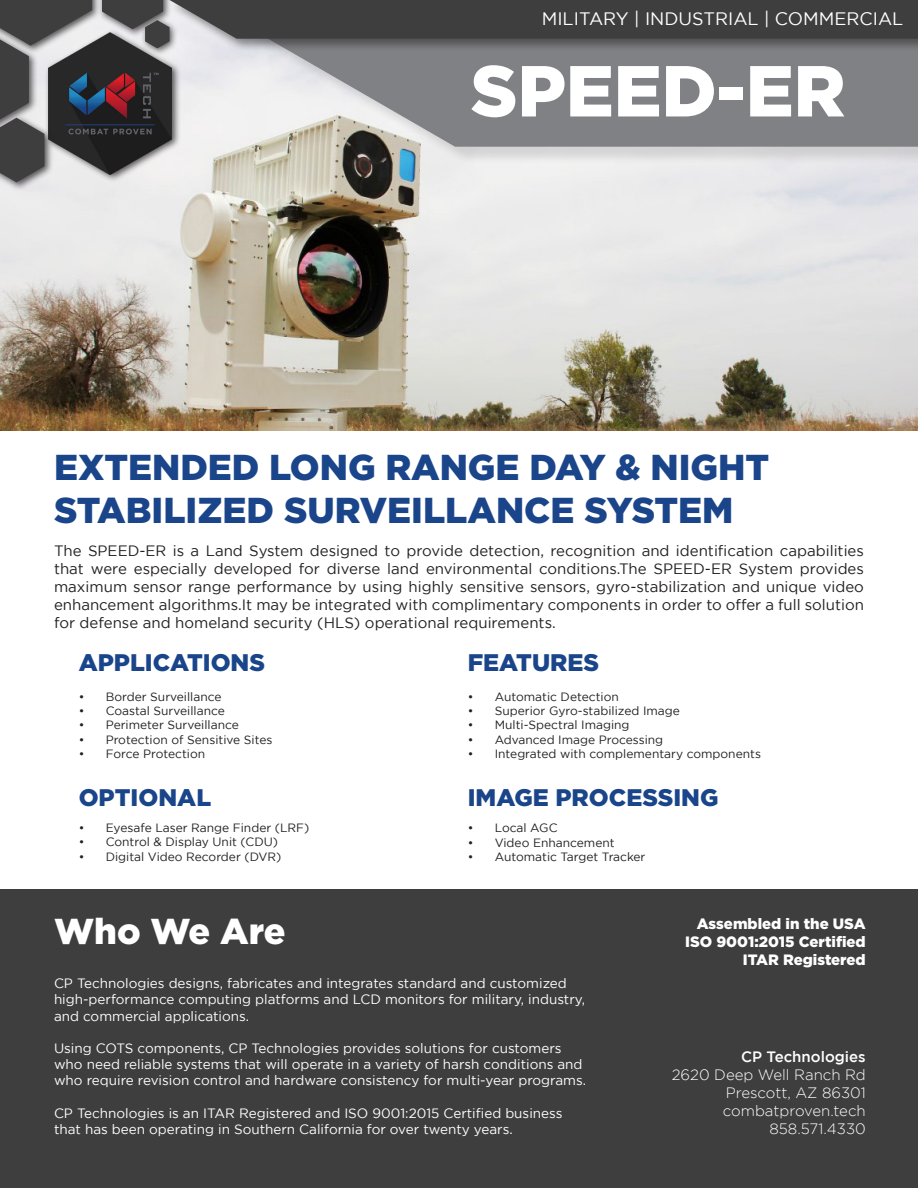
<style>
.page{position:relative;width:918px;height:1188px;background:#fff}
.page>*{position:absolute;margin:0;border:0;box-sizing:border-box;transform-origin:0 0}
.t1{font:900 72px "Gotham";color:#fff}
.t2{font:900 36px/43.2px "Gotham";color:#1a458a}
.t3{font:900 36px "Gotham";color:#fff}
.t4{font:900 24px "Gotham";color:#1a458a}
.t5{font:18px "Gotham";color:#fff}
.t6{font:15px/18px "Gotham";color:#231f20;text-align:justify}
.t7{font:300 15px "Gotham";color:#fff}
.t8{font:900 15px "Gotham";color:#fff}
.t9{font:500 15px "Gotham";color:#fff}
.t10{font:13.5px/16.2px "Gotham";color:#fff}
.t11{font:12px "Gotham";color:#231f20}
</style>
<div class="page">
<img style="left:0;top:52px;width:918px;height:378px">
<div style="left:197px;top:0;width:721px;height:165px;background:#231f20;opacity:.14"></div>
<svg style="left:201px;top:52px;width:717px;height:95px;background:#969799"></svg>
<div style="left:44px;top:29px;width:137px;height:154px;background:#231f20;opacity:.75"></div>
<img style="left:92px;top:38px;width:80px;height:137px">
<div style="left:0;top:0;width:101px;height:54px;background:#231f20;opacity:.75"></div>
<div style="left:98px;top:0;width:74px;height:38px;background:#231f20;opacity:.75"></div>
<div style="left:141px;top:16px;width:37px;height:40px;background:#231f20;opacity:.75"></div>
<div style="left:0;top:114px;width:53px;height:77px;background:#231f20;opacity:.75"></div>
<svg style="left:0;top:0;width:92px;height:182px;background:#67696b"></svg>
<div style="left:168px;top:0;width:750px;height:52px;background:#231f20;opacity:.5"></div>
<svg style="left:102px;top:0;width:816px;height:48px;background:#505051"></svg>
<div style="left:0;top:889px;width:918px;height:299px;background:#3e3e3f"></div>
<p class="t5" style="left:542px;top:8px;width:363px">MILITARY | INDUSTRIAL | COMMERCIAL</p>
<p class="t1" style="left:471px;top:49px;width:376px">SPEED-ER</p>
<p class="t2" style="left:54px;top:444px;width:717px">EXTENDED LONG RANGE DAY &amp; NIGHT<br>STABILIZED SURVEILLANCE SYSTEM</p>
<p class="t6" style="left:54px;top:542px;width:812px">The SPEED-ER is a Land System designed to provide detection, recognition and identification capabilities that were especially developed for diverse land environmental conditions.The SPEED-ER System provides maximum sensor range performance by using highly sensitive sensors, gyro-stabilization and unique video enhancement algorithms.It may be integrated with complimentary components in order to offer a full solution for defense and homeland security (HLS) operational requirements.</p>
<p class="t4" style="left:79px;top:649px;width:188px">APPLICATIONS</p>
<p class="t4" style="left:468px;top:649px;width:133px">FEATURES</p>
<p class="t11" style="left:79px;top:690px;width:144px">• Border Surveillance</p>
<p class="t11" style="left:79px;top:704px;width:148px">• Coastal Surveillance</p>
<p class="t11" style="left:79px;top:719px;width:162px">• Perimeter Surveillance</p>
<p class="t11" style="left:79px;top:733px;width:195px">• Protection of Sensitive Sites</p>
<p class="t11" style="left:79px;top:747px;width:128px">• Force Protection</p>
<p class="t11" style="left:468px;top:690px;width:153px">• Automatic Detection</p>
<p class="t11" style="left:468px;top:704px;width:214px">• Superior Gyro-stabilized Image</p>
<p class="t11" style="left:468px;top:719px;width:163px">• Multi-Spectral Imaging</p>
<p class="t11" style="left:468px;top:733px;width:197px">• Advanced Image Processing</p>
<p class="t11" style="left:468px;top:747px;width:295px">• Integrated with complementary components</p>
<p class="t4" style="left:79px;top:784px;width:134px">OPTIONAL</p>
<p class="t4" style="left:468px;top:784px;width:252px">IMAGE PROCESSING</p>
<p class="t11" style="left:79px;top:821px;width:232px">• Eyesafe Laser Range Finder (LRF)</p>
<p class="t11" style="left:79px;top:835px;width:201px">• Control &amp; Display Unit (CDU)</p>
<p class="t11" style="left:79px;top:850px;width:204px">• Digital Video Recorder (DVR)</p>
<p class="t11" style="left:468px;top:821px;width:91px">• Local AGC</p>
<p class="t11" style="left:468px;top:836px;width:149px">• Video Enhancement</p>
<p class="t11" style="left:468px;top:850px;width:179px">• Automatic Target Tracker</p>
<p class="t3" style="left:54px;top:911px;width:233px">Who We Are</p>
<p class="t10" style="left:54px;top:975px;width:533px">CP Technologies designs, fabricates and integrates standard and customized high-performance computing platforms and LCD monitors for military, industry, and commercial applications.</p>
<p class="t10" style="left:54px;top:1040px;width:534px">Using COTS components, CP Technologies provides solutions for customers who need reliable systems that will operate in a variety of harsh conditions and who require revision control and hardware consistency for multi-year programs.</p>
<p class="t10" style="left:54px;top:1105px;width:510px">CP Technologies is an ITAR Registered and ISO 9001:2015 Certified business that has been operating in Southern California for over twenty years.</p>
<p class="t8" style="left:697px;top:915px;width:171px">Assembled in the USA</p>
<p class="t8" style="left:685px;top:933px;width:182px">ISO 9001:2015 Certified</p>
<p class="t8" style="left:743px;top:951px;width:125px">ITAR Registered</p>
<p class="t9" style="left:741px;top:1048px;width:126px">CP Technologies</p>
<p class="t7" style="left:672px;top:1067px;width:195px">2620 Deep Well Ranch Rd</p>
<p class="t7" style="left:726px;top:1085px;width:142px">Prescott, AZ 86301</p>
<p class="t7" style="left:723px;top:1103px;width:144px">combatproven.tech</p>
<p class="t7" style="left:769px;top:1121px;width:98px">858.571.4330</p>
</div>
